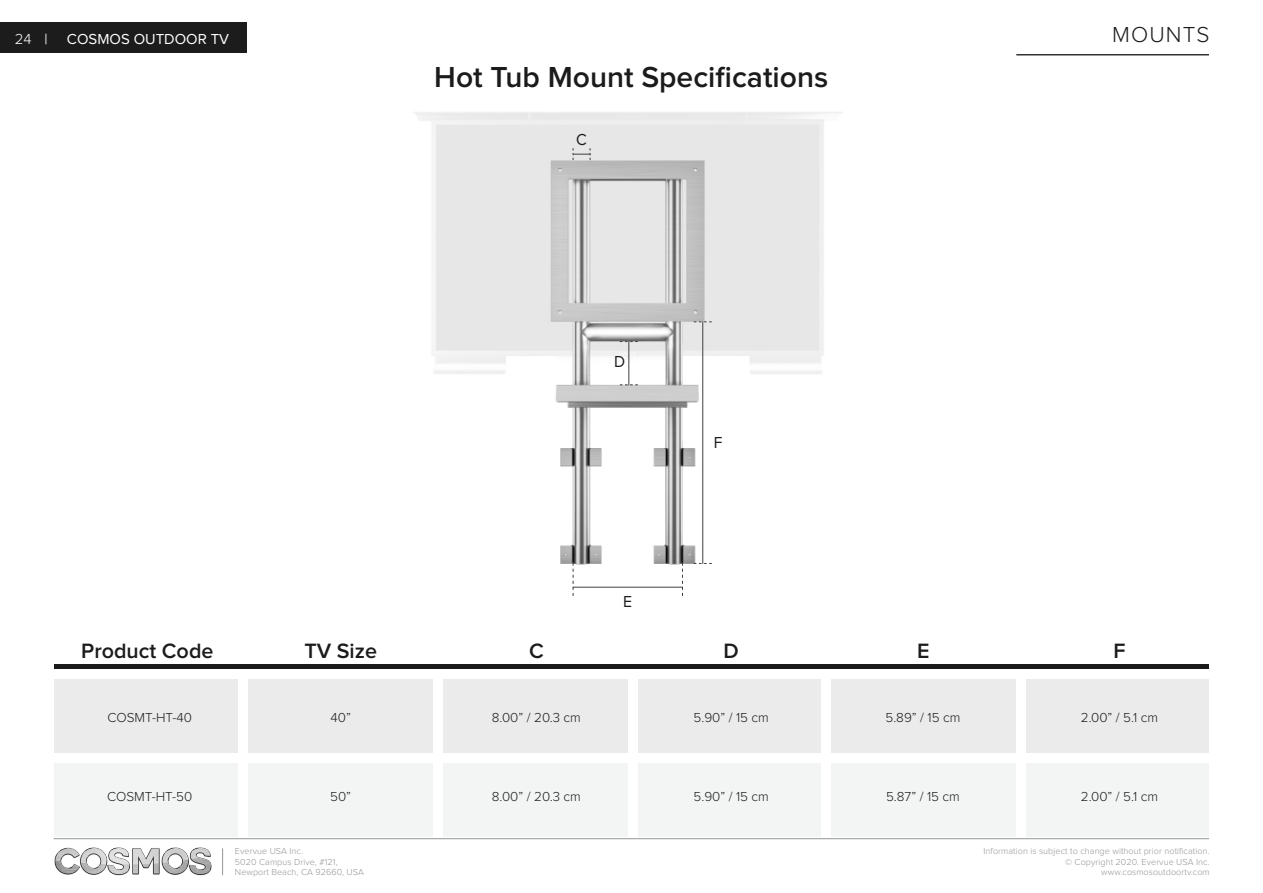
<style>
.page{position:relative;width:1263px;height:893px;background:#fff}
.page>*{position:absolute;margin:0;border:0;box-sizing:border-box;transform-origin:0 0}
.t1{font:600 30px "Proxima Nova";color:#1b1b1c}
.t2{font:300 22.5px "Proxima Nova";letter-spacing:.05em;color:#1b1b1c}
.t3{font:600 21.45px "Proxima Nova";color:#1b1b1c}
.t4{font:16.5px "Proxima Nova";color:#1b1b1c;scale:.96 1}
.t5{font:15px "Proxima Nova";color:#fff}
.t6{font:300 15px "Proxima Nova";color:#fff}
.t7{font:300 13.5px "Proxima Nova";color:#1b1b1c}
.t8{font:300 9px/10.5px "Proxima Nova";letter-spacing:.01em;color:#939598;text-align:right}
.s1{font-weight:400}
</style>
<div class="page">
<img style="left:54px;top:847px;width:158px;height:28px">
<hr style="left:54px;top:838px;width:1155px;height:1px;background:#939598">
<svg style="left:222px;top:848px;width:1px;height:27px"></svg>
<div style="left:0;top:22px;width:247px;height:30px;background:#1c1c1c"></div>
<div style="left:54px;top:679px;width:184px;height:74px;background:#ebebeb"></div>
<div style="left:54px;top:763px;width:184px;height:74px;background:#f3f5f4"></div>
<hr style="left:54px;top:665px;width:1155px;height:4px;background:#1b1b1c">
<div style="left:831px;top:679px;width:185px;height:74px;background:#ebebeb"></div>
<div style="left:831px;top:763px;width:185px;height:74px;background:#f3f5f4"></div>
<div style="left:1026px;top:679px;width:183px;height:74px;background:#ebebeb"></div>
<div style="left:1026px;top:763px;width:183px;height:74px;background:#f3f5f4"></div>
<div style="left:444px;top:679px;width:184px;height:74px;background:#ebebeb"></div>
<div style="left:444px;top:763px;width:184px;height:74px;background:#f3f5f4"></div>
<div style="left:638px;top:679px;width:183px;height:74px;background:#ebebeb"></div>
<div style="left:638px;top:763px;width:183px;height:74px;background:#f3f5f4"></div>
<div style="left:249px;top:679px;width:184px;height:74px;background:#ebebeb"></div>
<div style="left:249px;top:763px;width:184px;height:74px;background:#f3f5f4"></div>
<hr style="left:1016px;top:54px;width:193px;height:2px;background:#333334">
<img style="left:413px;top:112px;width:429px;height:463px">
<hr style="left:702px;top:321px;width:1px;height:243px;background:#3f3f3f">
<svg style="left:694px;top:321px;width:18px;height:1px"></svg>
<svg style="left:694px;top:563px;width:18px;height:1px"></svg>
<hr style="left:628px;top:341px;width:1px;height:44px;background:#3f3f3f">
<svg style="left:620px;top:384px;width:18px;height:1px"></svg>
<svg style="left:620px;top:341px;width:18px;height:1px"></svg>
<hr style="left:573px;top:587px;width:110px;height:1px;background:#3f3f3f">
<svg style="left:573px;top:563px;width:1px;height:33px"></svg>
<svg style="left:682px;top:563px;width:1px;height:33px"></svg>
<svg style="left:573px;top:148px;width:18px;height:12px"></svg>
<h3 class="t6" style="left:15px;top:32px;width:34px">24 <span class="s1">|</span></h3>
<h3 class="t5" style="left:67px;top:32px;width:164px">COSMOS OUTDOOR TV</h3>
<h1 class="t1" style="left:434px;top:63px;width:395px">Hot Tub Mount Specifications</h1>
<h3 class="t4" style="left:576px;top:132px;width:13px">C</h3>
<h3 class="t4" style="left:614px;top:354px;width:13px">D</h3>
<h3 class="t4" style="left:623px;top:594px;width:11px">E</h3>
<h3 class="t4" style="left:714px;top:435px;width:11px">F</h3>
<h2 class="t2" style="left:1112px;top:24px;width:99px">MOUNTS</h2>
<h3 class="t3" style="left:81px;top:641px;width:134px">Product Code</h3>
<h3 class="t3" style="left:304px;top:641px;width:74px">TV Size</h3>
<h3 class="t3" style="left:529px;top:641px;width:16px">C</h3>
<h3 class="t3" style="left:724px;top:641px;width:17px">D</h3>
<h3 class="t3" style="left:917px;top:641px;width:14px">E</h3>
<h3 class="t3" style="left:1113px;top:641px;width:14px">F</h3>
<h3 class="t7" style="left:107px;top:711px;width:86px">COSMT-HT-40</h3>
<h3 class="t7" style="left:107px;top:790px;width:87px">COSMT-HT-50</h3>
<h3 class="t7" style="left:330px;top:711px;width:22px">40”</h3>
<h3 class="t7" style="left:330px;top:790px;width:22px">50”</h3>
<p class="t8" style="left:235px;top:846px;width:130px;text-align:left">Evervue USA Inc.<br>5020 Campus Drive, #121,<br>Newport Beach, CA 92660, USA</p>
<h3 class="t7" style="left:492px;top:711px;width:90px">8.00” / 20.3 cm</h3>
<h3 class="t7" style="left:492px;top:790px;width:90px">8.00” / 20.3 cm</h3>
<h3 class="t7" style="left:693px;top:711px;width:77px">5.90” / 15 cm</h3>
<h3 class="t7" style="left:693px;top:790px;width:77px">5.90” / 15 cm</h3>
<h3 class="t7" style="left:885px;top:711px;width:76px">5.89” / 15 cm</h3>
<h3 class="t7" style="left:1081px;top:711px;width:79px">2.00” / 5.1 cm</h3>
<h3 class="t7" style="left:886px;top:790px;width:75px">5.87” / 15 cm</h3>
<h3 class="t7" style="left:1081px;top:790px;width:79px">2.00” / 5.1 cm</h3>
<p class="t8" style="left:983px;top:846px;width:228px">Information is subject to change without prior notification. © Copyright 2020. Evervue USA Inc. www.cosmosoutdoortv.com</p>
</div>
